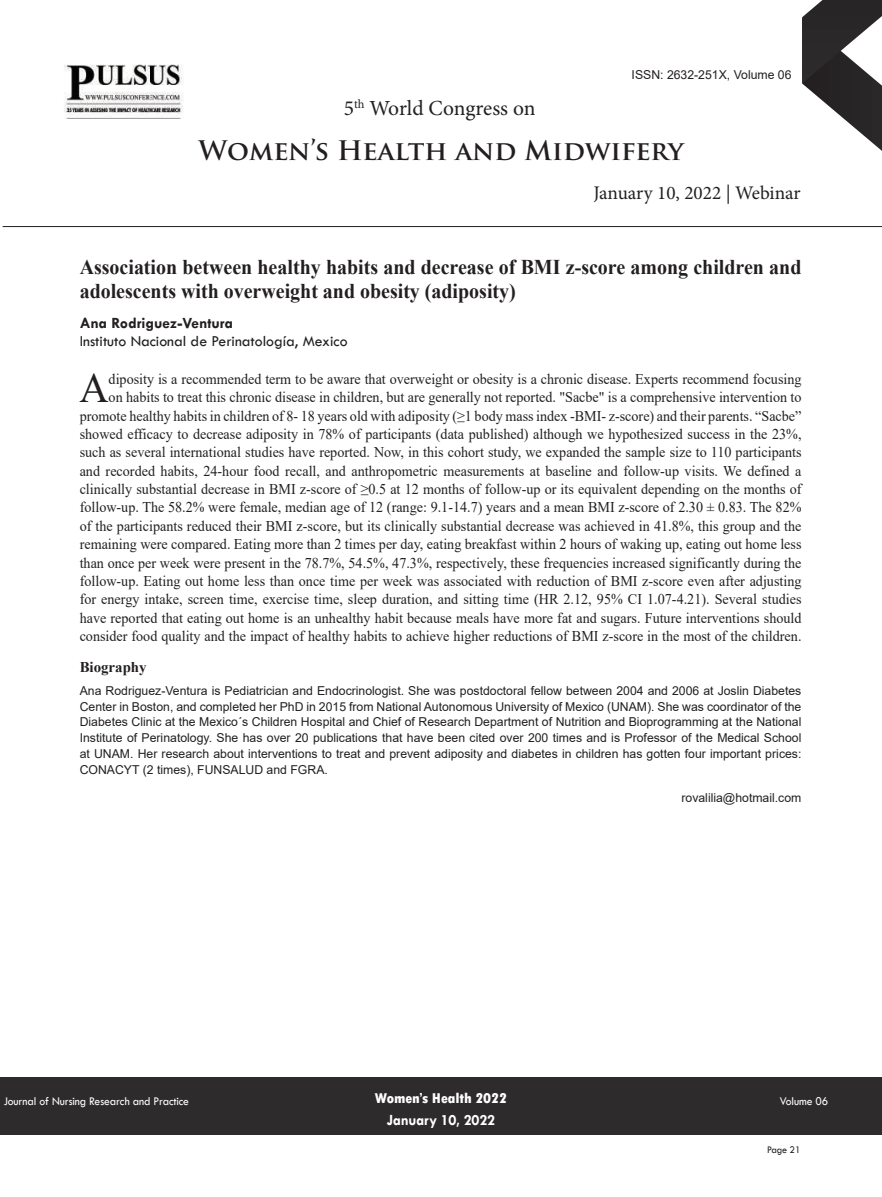
<style>
.page{position:relative;width:882px;height:1197px;background:#fff}
.page>*{position:absolute;margin:0;border:0;box-sizing:border-box;transform-origin:0 0}
.t1{font:42.7px "Times New Roman";color:#231f20;scale:.95 1}
.t2{font:700 26.25px "Trajan Pro";color:#231f20}
.t3{font:21.53px "Minion Pro";letter-spacing:-.005em;color:#231f20}
.t4{font:700 21px/24.5px "Times New Roman";color:#231f20;scale:.95 1}
.t5{font:19.25px "Minion Pro";color:#231f20}
.t6{font:15.75px "Tw Cen";color:#231f20}
.t7{font:700 15.75px "Tw Cen";color:#231f20}
.t8{font:700 15.75px "Tw Cen";letter-spacing:-.01em;color:#fff;scale:.95 1}
.t9{font:14.88px/18.4px "Times New Roman";color:#231f20;text-align:right;scale:.95 1}
.t10{font:800 condensed 14.88px "Tw Cen";letter-spacing:-.01em;color:#fff;scale:1.1 1}
.t11{font:700 14.88px "Times New Roman";color:#231f20}
.t12{font:12.25px/15.8px "Arial";color:#231f20;text-align:justify}
.t13{font:12.25px "Tw Cen";letter-spacing:-.01em;color:#fff;scale:.95 1}
.t14{font:10.5px "Tw Cen";letter-spacing:-.02em;color:#231f20;scale:.95 1}
</style>
<div class="page">
<svg style="left:802px;top:0;width:80px;height:151px"></svg>
<div style="left:0;top:1077px;width:882px;height:58px;background:#2e2b2c"></div>
<hr style="left:3px;top:226px;width:879px;height:1px;background:#231f20">
<img style="left:64px;top:64px;width:120px;height:55px">
<h3 class="t3" style="left:344px;top:100px;width:193px">5<sup>th</sup> World Congress on</h3>
<p class="t12" style="left:632px;top:66px;width:162px">ISSN: 2632-251X, Volume 06</p>
<h2 class="t2" style="left:198px;top:136px;width:487px">Women’s Health and Midwifery</h2>
<p class="t5" style="left:593px;top:185px;width:209px">January 10, 2022 | Webinar</p>
<h3 class="t4" style="left:80px;top:254px;width:761px">Association between healthy habits and decrease of BMI z-score among children and adolescents with overweight and obesity (adiposity)</h3>
<p class="t7" style="left:80px;top:315px;width:155px">Ana Rodriguez-Ventura</p>
<p class="t6" style="left:80px;top:332px;width:269px">Instituto Nacional de Perinatología, Mexico</p>
<h1 class="t1" style="left:79px;top:364px;width:32px">A</h1>
<p class="t9" style="left:80px;top:370px;width:761px">diposity is a recommended term to be aware that overweight or obesity is a chronic disease. Experts recommend focusing<br>on habits to treat this chronic disease in children, but are generally not reported. "Sacbe" is a comprehensive intervention to promote healthy habits in children of 8- 18 years old with adiposity (≥1 body mass index -BMI- z-score) and their parents. “Sacbe” showed efficacy to decrease adiposity in 78% of participants (data published) although we hypothesized success in the 23%, such as several international studies have reported. Now, in this cohort study, we expanded the sample size to 110 participants and recorded habits, 24-hour food recall, and anthropometric measurements at baseline and follow-up visits. We defined a clinically substantial decrease in BMI z-score of ≥0.5 at 12 months of follow-up or its equivalent depending on the months of follow-up. The 58.2% were female, median age of 12 (range: 9.1-14.7) years and a mean BMI z-score of 2.30 ± 0.83. The 82% of the participants reduced their BMI z-score, but its clinically substantial decrease was achieved in 41.8%, this group and the remaining were compared. Eating more than 2 times per day, eating breakfast within 2 hours of waking up, eating out home less than once per week were present in the 78.7%, 54.5%, 47.3%, respectively, these frequencies increased significantly during the follow-up. Eating out home less than once time per week was associated with reduction of BMI z-score even after adjusting for energy intake, screen time, exercise time, sleep duration, and sitting time (HR 2.12, 95% CI 1.07-4.21). Several studies have reported that eating out home is an unhealthy habit because meals have more fat and sugars. Future interventions should consider food quality and the impact of healthy habits to achieve higher reductions of BMI z-score in the most of the children.</p>
<p class="t11" style="left:80px;top:659px;width:68px">Biography</p>
<p class="t12" style="left:80px;top:683px;width:723px">Ana Rodriguez-Ventura is Pediatrician and Endocrinologist. She was postdoctoral fellow between 2004 and 2006 at Joslin Diabetes Center in Boston, and completed her PhD in 2015 from National Autonomous University of Mexico (UNAM). She was coordinator of the Diabetes Clinic at the Mexico´s Children Hospital and Chief of Research Department of Nutrition and Bioprogramming at the National Institute of Perinatology. She has over 20 publications that have been cited over 200 times and is Professor of the Medical School at UNAM. Her research about interventions to treat and prevent adiposity and diabetes in children has gotten four important prices:<br>CONACYT (2 times), FUNSALUD and FGRA.</p>
<p class="t12" style="left:681px;top:790px;width:121px">rovalilia@hotmail.com</p>
<p class="t10" style="left:375px;top:1090px;width:122px">Women’s Health 2022</p>
<p class="t8" style="left:387px;top:1112px;width:115px">January 10, 2022</p>
<p class="t13" style="left:4px;top:1094px;width:197px">Journal of Nursing Research and Practice</p>
<p class="t13" style="left:780px;top:1094px;width:53px">Volume 06</p>
<p class="t14" style="left:767px;top:1144px;width:37px">Page 21</p>
</div>
